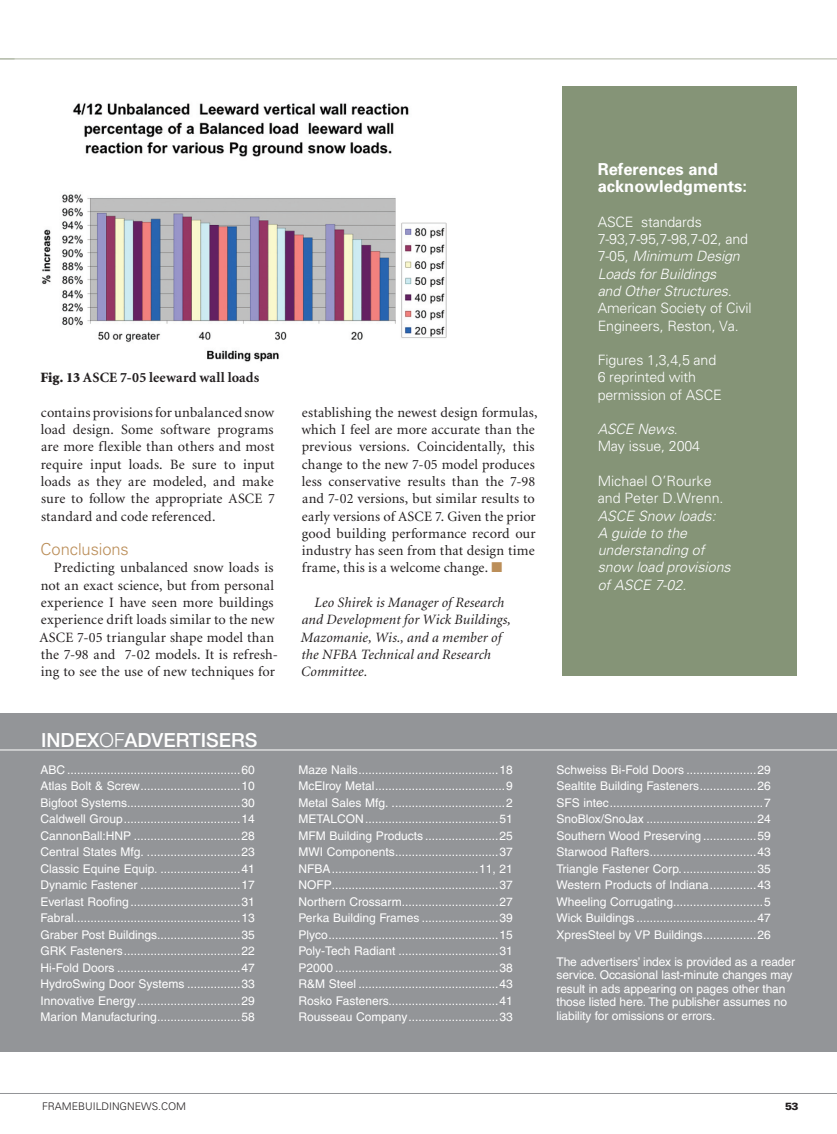
<style>
.page{position:relative;width:837px;height:1134px;background:#fff}
.page>*{position:absolute;margin:0;border:0;box-sizing:border-box;transform-origin:0 0}
.t1{font:500 19.5px "Helvetica Neue";color:#fff}
.t2{font:700 16.5px/17.2px "Univers";color:#fff}
.t3{font:300 16.5px "Univers";color:#bb8e59}
.t4{font:14.25px/17.2px "Minion";letter-spacing:.01em;color:#231f20}
.t5{font:italic 300 14.25px/17.2px "Univers";color:#fff}
.t6{font:300 14.25px/17.2px "Univers";letter-spacing:-.01em;color:#fff}
.t7{font:italic 14.25px/17.2px "Minion";letter-spacing:.01em;color:#231f20}
.t8{font:700 14.25px "Minion";letter-spacing:.01em;color:#231f20}
.t9{font:12px/16.5px "Helvetica";letter-spacing:-.01em;color:#fff;text-align:justify}
.t10{font:300 10.5px "Univers";color:#231f20}
.t11{font:900 10.5px "Univers";color:#231f20}
.s1{font-weight:900}
.s2{font-weight:300}
.s3{color:#bb8e59}
.s4{font-style:normal}
.s5{font-style:italic}
</style>
<div class="page">
<hr style="left:0;top:58px;width:837px;height:1px;background:#aeb6a3">
<hr style="left:0;top:1093px;width:837px;height:1px;background:#939598">
<svg style="left:0;top:58px;width:15px;height:1px"></svg>
<img style="left:42px;top:103px;width:405px;height:259px">
<div style="left:562px;top:86px;width:235px;height:590px;background:#859477"></div>
<div style="left:0;top:713px;width:837px;height:339px;background:#939598"></div>
<hr style="left:0;top:750px;width:837px;height:1px;background:#fff">
<p class="t8" style="left:40px;top:370px;width:221px"><span class="s1">Fig. 13</span> ASCE 7-05 leeward wall loads</p>
<p class="t4" style="left:41px;top:404px;width:236px;text-align:justify">contains provisions for unbalanced snow load design. Some software programs are more flexible than others and most require input loads. Be sure to input loads as they are modeled, and make sure to follow the appropriate ASCE 7 standard and code referenced.</p>
<h2 class="t3" style="left:40px;top:539px;width:90px">Conclusions</h2>
<p class="t4" style="left:39px;top:560px;width:240px;text-indent:14px">Predicting unbalanced snow loads is not an exact science, but from personal experience I have seen more buildings experience drift loads similar to the new ASCE 7-05 triangular shape model than the 7-98 and 7-02 models. It is refresh&shy;ing to see the use of new techniques for</p>
<h1 class="t1" style="left:41px;top:728px;width:218px">INDEX<span class="s2">of</span>ADVERTISERS</h1>
<p class="t4" style="left:301px;top:404px;width:238px">establishing the newest design formulas, which I feel are more accurate than the previous versions. Coincidentally, this change to the new 7-05 model produces less conservative results than the 7-98 and 7-02 versions, but similar results to early versions of ASCE 7. Given the prior good building performance record our industry has seen from that design time frame, this is a welcome change. <span class="s3">■</span></p>
<p class="t7" style="left:301px;top:594px;width:212px;text-indent:14px">Leo Shirek is Manager of Research and Development for Wick Buildings,<br>Mazomanie, Wis., and a member of the NFBA Technical and Research<br>Committee.</p>
<h2 class="t2" style="left:598px;top:160px;width:151px">References and acknowledgments:</h2>
<p class="t6" style="left:598px;top:213px;width:19px">ASCE</p>
<p class="t5" style="left:598px;top:213px;width:152px;text-indent:43px"><span class="s4">standards<br>7-93,7-95,7-98,7-02, and<br>7-05,</span> Minimum Design<br>Loads for Buildings<br>and Other Structures.</p>
<p class="t6" style="left:598px;top:300px;width:156px">American Society of Civil<br>Engineers, Reston, Va.</p>
<p class="t6" style="left:598px;top:351px;width:120px">Figures 1,3,4,5 and<br>6 reprinted with permission of ASCE</p>
<p class="t6" style="left:598px;top:421px;width:104px"><span class="s5">ASCE News</span>.<br>May issue, 2004</p>
<p class="t6" style="left:598px;top:472px;width:127px">M ichael O’Rourke and Peter D.Wrenn.</p>
<p class="t5" style="left:598px;top:507px;width:135px">ASCE Snow loads:<br>A guide to the understanding of snow load provisions of ASCE 7-02.</p>
<p class="t9" style="left:40px;top:761px;width:216px">ABC ....................................................60<br>Atlas Bolt &amp; Screw..............................10<br>Bigfoot Systems..................................30<br>Caldwell Group...................................14<br>CannonBall:HNP ................................28<br>Central States Mfg. ............................23<br>Classic Equine Equip. ........................41<br>Dynamic Fastener ..............................17<br>Everlast Roofing .................................31<br>Fabral..................................................13<br>Graber Post Buildings.........................35<br>GRK Fasteners...................................22<br>Hi-Fold Doors .....................................47<br>HydroSwing Door Systems ................33<br>Innovative Energy...............................29<br>Marion Manufacturing.........................58</p>
<p class="t9" style="left:298px;top:761px;width:216px">Maze Nails..........................................18<br>McElroy Metal.......................................9<br>Metal Sales Mfg. ..................................2<br>METALCON........................................51<br>MFM Building Products ......................25<br>MWI Components...............................37<br>NFBA............................................11, 21<br>NOFP..................................................37<br>Northern Crossarm.............................27<br>Perka Building Frames .......................39<br>Plyco...................................................15<br>Poly-Tech Radiant ..............................31<br>P2000 .................................................38<br>R&amp;M Steel ..........................................43<br>Rosko Fasteners.................................41<br>Rousseau Company...........................33</p>
<p class="t9" style="left:556px;top:761px;width:216px">Schweiss Bi-Fold Doors .....................29<br>Sealtite Building Fasteners.................26<br>SFS intec..............................................7<br>SnoBlox/SnoJax .................................24<br>Southern Wood Preserving ................59<br>Starwood Rafters................................43<br>Triangle Fastener Corp.......................35<br>Western Products of Indiana..............43<br>Wheeling Corrugating...........................5<br>Wick Buildings ....................................47<br>XpresSteel by VP Buildings................26</p>
<p class="t9" style="left:556px;top:955px;width:240px;line-height:13.5px;text-align:left">The advertisers’ index is provided as a reader service. Occasional last-minute changes may result in ads appearing on pages other than those listed here. The publisher assumes no liability for omissions or errors.</p>
<p class="t10" style="left:42px;top:1100px;width:146px">framebui ldi ngnews.com</p>
<p class="t11" style="left:785px;top:1100px;width:15px">53</p>
</div>
